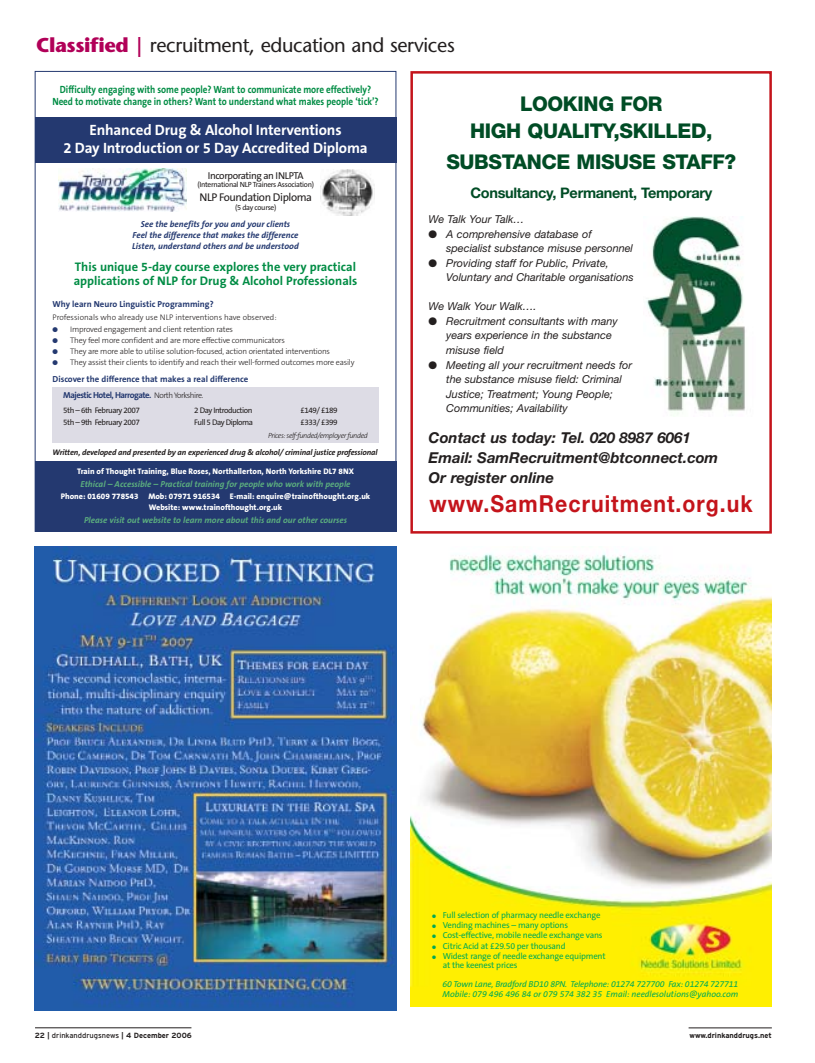
<style>
.page{position:relative;width:815px;height:1063px;background:#fff}
.page>*{position:absolute;margin:0;border:0;box-sizing:border-box;transform-origin:0 0}
.t1{font:700 23.5px "Helvetica Neue LT";letter-spacing:.05em;color:#c4141b;scale:.91 1}
.t2{font:800 20.38px/27.6px "Helvetica Neue LT";letter-spacing:-.02em;color:#004c25;text-align:center}
.t3{font:20px "Stone Sans LT";letter-spacing:-.015em;color:#231f1f}
.t4{font:italic 700 15px/20px "Helvetica Neue LT";color:#231f1f}
.t5{font:700 15px/18px "The Sans B7";letter-spacing:-.01em;color:#fff;text-align:center}
.t6{font:700 14.5px "Helvetica Neue LT";letter-spacing:-.02em;color:#004c25}
.t7{font:700 12.5px/14.4px "The Sans B7";color:#008c44}
.t8{font:11.25px "The Sans B5 Plain";letter-spacing:-.04em;color:#231f1f}
.t9{font:italic 10.88px/14.5px "Helvetica Neue LT";color:#231f1f}
.t10{font:700 10.5px/11.9px "The Sans B7";letter-spacing:-.005em;color:#008c44;text-align:center;scale:.87 1}
.t11{font:10px "The Sans B5 Plain";letter-spacing:-.04em;color:#231f1f}
.t12{font:8.75px/8.8px "The Sans B5 Plain";letter-spacing:-.02em;color:#00aa54}
.t13{font:italic 8.75px/10px "The Sans B5 Plain";letter-spacing:-.015em;color:#00aa54}
.t14{font:italic 700 8.75px "The Sans B7";color:#5bad7e}
.t15{font:700 8.75px/16px "The Sans B7";color:#243970}
.t16{font:italic 700 8.75px/11.2px "The Sans B7";color:#243970;text-align:center}
.t17{font:300 8.12px "The Sans B3";letter-spacing:-.02em;color:#231f1f}
.t18{font:800 8.12px/11.2px "The Sans B8";color:#fff;text-align:center}
.t19{font:8.12px "The Sans B5 Plain";letter-spacing:-.055em;color:#231f1f}
.t20{font:italic 700 8.12px "The Sans B7";letter-spacing:-.015em;color:#231f1f}
.t21{font:300 8.12px "The Sans B3";color:#231f1f}
.t22{font:700 7.5px "Interstate";color:#231f1f}
.t23{font:7.5px "The Sans B5 Plain";letter-spacing:-.04em;color:#231f1f}
.t24{font:italic 300 7.5px "The Sans B3";letter-spacing:-.055em;color:#231f1f}
.s1{font-weight:700;color:#b10058}
.s2{color:#243970}
.s3{font-family:"The Sans B3";font-weight:300;font-size:8.12px;color:#231f1f}
.s4{font-weight:400}
</style>
<div class="page">
<div style="left:410px;top:71px;width:362px;height:463px;border:2px solid #c4141b"></div>
<hr style="left:689px;top:1028px;width:83px;height:1px;background:#231f1f">
<hr style="left:35px;top:1028px;width:156px;height:1px;background:#231f1f">
<img style="left:35px;top:546px;width:361px;height:464px">
<img style="left:410px;top:552px;width:362px;height:455px">
<div style="left:53px;top:387px;width:326px;height:55px;background:#dddce5"></div>
<div style="left:35px;top:117px;width:361px;height:46px;background:#243970"></div>
<div style="left:35px;top:461px;width:361px;height:71px;background:#243970"></div>
<img style="left:59px;top:169px;width:127px;height:42px">
<img style="left:321px;top:170px;width:54px;height:45px">
<img style="left:646px;top:217px;width:99px;height:199px">
<h3 class="t3" style="left:36px;top:37px;width:420px"><span class="s1">Classified |</span> recruitment, education and services</h3>
<p class="t10" style="left:52px;top:84px;width:377px">Difficulty engaging with some people? Want to communicate more effectively?<br>Need to motivate change in others? Want to understand what makes people ‘tick’?</p>
<h2 class="t2" style="left:470px;top:92px;width:244px">LOOKING FOR<br>HIGH QUALITY,SKILLED,</h2>
<h2 class="t2" style="left:446px;top:150px;width:291px">SUBSTANCE MISUSE STAFF?</h2>
<h3 class="t6" style="left:470px;top:187px;width:243px">Consultancy, Permanent, Temporary</h3>
<h3 class="t5" style="left:63px;top:122px;width:306px">Enhanced Drug &amp; Alcohol Interventions<br>2 Day Introduction or 5 Day Accredited Diploma</h3>
<p class="t11" style="left:208px;top:171px;width:97px">Incorporating an INLPTA</p>
<p class="t23" style="left:197px;top:182px;width:118px">(International NLP Trainers Association)</p>
<p class="t8" style="left:199px;top:193px;width:114px">NLP Foundation Diploma</p>
<p class="t23" style="left:235px;top:204px;width:43px">(5 day course)</p>
<p class="t16" style="left:132px;top:219px;width:168px">See the benefits for you and your clients<br>Feel the difference that makes the difference<br>Listen, understand others and be understood</p>
<p class="t7" style="left:74px;top:260px;width:285px">This unique 5-day course explores the very practical applications of NLP for Drug &amp; Alcohol Professionals</p>
<p class="t15" style="left:53px;top:296px;width:163px">Why learn Neuro Linguistic Programming?</p>
<p class="t21" style="left:53px;top:314px;width:226px">Professionals who already use NLP interventions have observed:</p>
<p class="t17" style="left:53px;top:325px;width:182px"><span class="s2">●</span> Improved engagement and client retention rates</p>
<p class="t17" style="left:53px;top:337px;width:234px"><span class="s2">●</span> They feel more confident and are more effective communicators</p>
<p class="t17" style="left:53px;top:348px;width:279px"><span class="s2">●</span> They are more able to utilise solution-focused, action orientated interventions</p>
<p class="t17" style="left:53px;top:359px;width:304px"><span class="s2">●</span> They assist their clients to identify and reach their well-formed outcomes more easily</p>
<p class="t15" style="left:63px;top:372px;width:187px;text-indent:-11px">Discover the difference that makes a real difference<br>Majestic Hotel, Harrogate. <span class="s3">North Yorkshire.</span></p>
<p class="t19" style="left:63px;top:407px;width:78px">5th – 6th February 2007</p>
<p class="t19" style="left:194px;top:407px;width:60px">2 Day Introduction</p>
<p class="t19" style="left:301px;top:407px;width:39px">£149/ £189</p>
<p class="t19" style="left:63px;top:419px;width:78px">5th – 9th February 2007</p>
<p class="t19" style="left:194px;top:419px;width:60px">Full 5 Day Diploma</p>
<p class="t19" style="left:301px;top:419px;width:39px">£333/ £399</p>
<p class="t24" style="left:268px;top:432px;width:101px">Prices: self-funded/employer funded</p>
<p class="t20" style="left:53px;top:449px;width:327px">Written, developed and presented by an experienced drug &amp; alcohol/ criminal justice professional</p>
<p class="t18" style="left:77px;top:466px;width:278px">Train of Thought Training, Blue Roses, Northallerton, North Yorkshire DL7 8NX</p>
<p class="t14" style="left:81px;top:480px;width:272px">Ethical – Accessible – Practical training for people who work with people</p>
<p class="t18" style="left:61px;top:491px;width:311px">Phone: 01609 778543 Mob: 07971 916534 E-mail: enquire@trainofthought.org.uk<br>Website: www.trainofthought.org.uk</p>
<p class="t14" style="left:84px;top:516px;width:265px">Please visit out website to learn more about this and our other courses</p>
<p class="t9" style="left:429px;top:213px;width:97px">We Talk Your Talk…</p>
<p class="t9" style="left:446px;top:228px;width:188px;text-indent:-18px">● A comprehensive database of specialist substance misuse personnel</p>
<p class="t9" style="left:446px;top:257px;width:189px;text-indent:-18px">● Providing staff for Public, Private,<br>Voluntary and Charitable organisations</p>
<p class="t9" style="left:429px;top:300px;width:110px">We Walk Your Walk….</p>
<p class="t9" style="left:446px;top:315px;width:173px;text-indent:-18px">● Recruitment consultants with many years experience in the substance misuse field</p>
<p class="t9" style="left:446px;top:359px;width:187px;text-indent:-18px">● Meeting all your recruitment needs for the substance misuse field: Criminal Justice; Treatment; Young People; Communities; Availability</p>
<h3 class="t4" style="left:429px;top:429px;width:291px">Contact us today: Tel. 020 8987 6061<br>Email: SamRecruitment@btconnect.com<br>Or register online</h3>
<h1 class="t1" style="left:429px;top:495px;width:357px">www.SamRecruitment.org.uk</h1>
<p class="t12" style="left:432px;top:911px;width:170px">● Full selection of pharmacy needle exchange</p>
<p class="t12" style="left:432px;top:921px;width:137px">● Vending machines – many options</p>
<p class="t12" style="left:432px;top:932px;width:172px">● Cost-effective, mobile needle exchange vans</p>
<p class="t12" style="left:432px;top:942px;width:135px">● Citric Acid at £29.50 per thousand</p>
<p class="t12" style="left:443px;top:953px;width:164px;text-indent:-11px">● Widest range of needle exchange equipment at the keenest prices</p>
<p class="t13" style="left:442px;top:980px;width:298px">60 Town Lane, Bradford BD10 8PN. Telephone: 01274 727700 Fax: 01274 727711<br>Mobile: 079 496 496 84 or 079 574 382 35 Email: needlesolutions@yahoo.com</p>
<p class="t22" style="left:35px;top:1033px;width:158px">22 | <span class="s4">drinkanddrugsnews</span> | 4 December 2006</p>
<p class="t22" style="left:689px;top:1033px;width:84px">www.drinkanddrugs.net</p>
</div>
